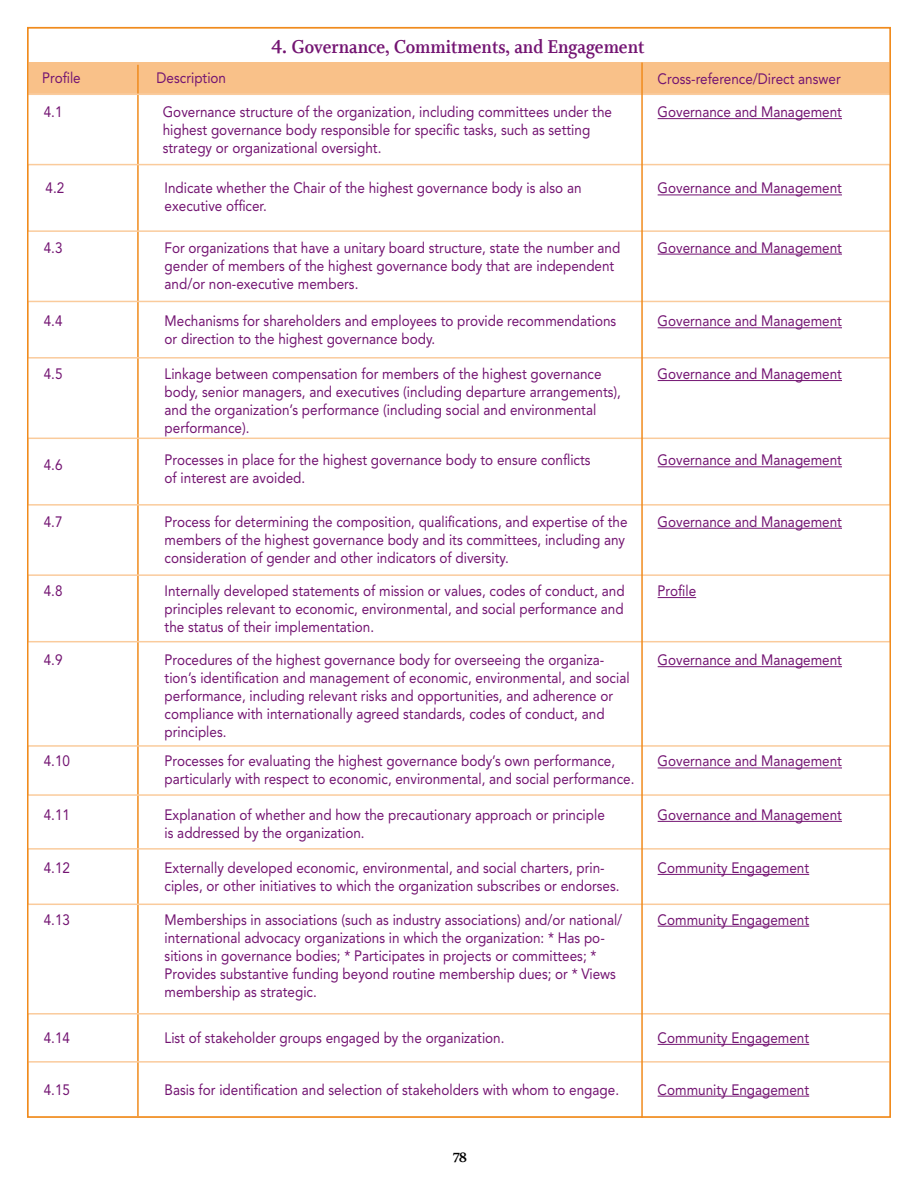
<style>
.page{position:relative;width:918px;height:1188px;background:#fff}
.page>*{position:absolute;margin:0;border:0;box-sizing:border-box;transform-origin:0 0}
.t1{font:21px "Whitman Bold LF";color:#731472}
.t2{font:15px/18px "Avenir";color:#731472;scale:.9 1}
.t3{font:15px "Whitman Bold LF";color:#000}
</style>
<div class="page">
<div style="left:27px;top:62px;width:863px;height:33px;background:#f9c189"></div>
<hr style="left:137px;top:65px;width:2px;height:1053px;background:#f08b1d">
<div style="left:27px;top:27px;width:864px;height:68px;border:2px solid #facb9c"></div>
<div style="left:27px;top:164px;width:864px;height:68px;border:2px solid #facb9c"></div>
<div style="left:27px;top:301px;width:864px;height:58px;border:2px solid #facb9c"></div>
<div style="left:27px;top:438px;width:864px;height:68px;border:2px solid #facb9c"></div>
<div style="left:27px;top:574px;width:864px;height:68px;border:2px solid #facb9c"></div>
<div style="left:27px;top:745px;width:864px;height:51px;border:2px solid #facb9c"></div>
<div style="left:27px;top:848px;width:864px;height:57px;border:2px solid #facb9c"></div>
<div style="left:27px;top:1013px;width:864px;height:105px;border:2px solid #facb9c"></div>
<div style="left:27px;top:1061px;width:864px;height:57px;border:2px solid #facb9c"></div>
<hr style="left:641px;top:63px;width:2px;height:1055px;background:#f08b1d">
<hr style="left:658px;top:874px;width:151px;height:1px;background:#731472">
<hr style="left:658px;top:821px;width:184px;height:1px;background:#731472">
<hr style="left:658px;top:768px;width:184px;height:1px;background:#731472">
<hr style="left:658px;top:666px;width:184px;height:1px;background:#731472">
<hr style="left:658px;top:528px;width:184px;height:1px;background:#731472">
<hr style="left:658px;top:466px;width:184px;height:1px;background:#731472">
<hr style="left:658px;top:380px;width:184px;height:1px;background:#731472">
<hr style="left:658px;top:327px;width:184px;height:1px;background:#731472">
<hr style="left:658px;top:254px;width:184px;height:1px;background:#731472">
<hr style="left:658px;top:195px;width:184px;height:1px;background:#731472">
<hr style="left:658px;top:118px;width:184px;height:1px;background:#731472">
<hr style="left:658px;top:597px;width:38px;height:1px;background:#731472">
<hr style="left:658px;top:926px;width:151px;height:1px;background:#731472">
<hr style="left:658px;top:1044px;width:151px;height:1px;background:#731472">
<hr style="left:658px;top:1096px;width:151px;height:1px;background:#731472">
<p class="t2" style="left:42px;top:69px;width:44px">Profile</p>
<p class="t2" style="left:157px;top:69px;width:79px">Description</p>
<h1 class="t1" style="left:271px;top:35px;width:375px">4. Governance, Commitments, and Engagement</h1>
<p class="t2" style="left:44px;top:103px;width:22px">4.1</p>
<p class="t2" style="left:163px;top:103px;width:501px">Governance structure of the organization, including committees under the highest governance body responsible for specific tasks, such as setting strategy or organizational oversight.</p>
<p class="t2" style="left:46px;top:179px;width:22px">4.2</p>
<p class="t2" style="left:165px;top:179px;width:465px">Indicate whether the Chair of the highest governance body is also an executive officer.</p>
<p class="t2" style="left:44px;top:239px;width:22px">4.3</p>
<p class="t2" style="left:165px;top:239px;width:508px">For organizations that have a unitary board structure, state the number and gender of members of the highest governance body that are independent and/or non-executive members.</p>
<p class="t2" style="left:44px;top:312px;width:22px">4.4</p>
<p class="t2" style="left:165px;top:312px;width:503px">Mechanisms for shareholders and employees to provide recommendations or direction to the highest governance body.</p>
<p class="t2" style="left:44px;top:365px;width:22px">4.5</p>
<p class="t2" style="left:165px;top:365px;width:509px">Linkage between compensation for members of the highest governance body, senior managers, and executives (including departure arrangements), and the organization’s performance (including social and environmental performance).</p>
<p class="t2" style="left:44px;top:456px;width:22px">4.6</p>
<p class="t2" style="left:165px;top:451px;width:475px">Processes in place for the highest governance body to ensure conflicts of interest are avoided.</p>
<p class="t2" style="left:44px;top:513px;width:22px">4.7</p>
<p class="t2" style="left:165px;top:513px;width:516px">Process for determining the composition, qualifications, and expertise of the members of the highest governance body and its committees, including any consideration of gender and other indicators of diversity.</p>
<p class="t2" style="left:44px;top:582px;width:22px">4.8</p>
<p class="t2" style="left:165px;top:582px;width:513px;text-align:justify">Internally developed statements of mission or values, codes of conduct, and principles relevant to economic, environmental, and social performance and the status of their implementation.</p>
<p class="t2" style="left:44px;top:651px;width:22px">4.9</p>
<p class="t2" style="left:165px;top:651px;width:518px">Procedures of the highest governance body for overseeing the organiza&shy;tion’s identification and management of economic, environmental, and social performance, including relevant risks and opportunities, and adherence or compliance with internationally agreed standards, codes of conduct, and principles.</p>
<p class="t2" style="left:44px;top:752px;width:31px">4.10</p>
<p class="t2" style="left:165px;top:752px;width:524px">Processes for evaluating the highest governance body’s own performance, particularly with respect to economic, environmental, and social performance.</p>
<p class="t2" style="left:44px;top:806px;width:31px">4.11</p>
<p class="t2" style="left:165px;top:806px;width:491px">Explanation of whether and how the precautionary approach or principle is addressed by the organization.</p>
<p class="t2" style="left:44px;top:859px;width:31px">4.12</p>
<p class="t2" style="left:165px;top:859px;width:507px">Externally developed economic, environmental, and social charters, prin&shy;ciples, or other initiatives to which the organization subscribes or endorses.</p>
<p class="t2" style="left:44px;top:911px;width:31px">4.13</p>
<p class="t2" style="left:165px;top:911px;width:510px">Memberships in associations (such as industry associations) and/or national/ international advocacy organizations in which the organization: * Has po&shy;sitions in governance bodies; * Participates in projects or committees; * Provides substantive funding beyond routine membership dues; or * Views membership as strategic.</p>
<p class="t2" style="left:44px;top:1029px;width:31px">4.14</p>
<p class="t2" style="left:165px;top:1029px;width:379px">List of stakeholder groups engaged by the organization.</p>
<p class="t2" style="left:44px;top:1081px;width:31px">4.15</p>
<p class="t2" style="left:165px;top:1081px;width:507px">Basis for identification and selection of stakeholders with whom to engage.</p>
<p class="t2" style="left:658px;top:70px;width:205px">Cross-reference/Direct answer</p>
<p class="t2" style="left:658px;top:103px;width:206px">Governance and Management</p>
<p class="t2" style="left:658px;top:179px;width:206px">Governance and Management</p>
<p class="t2" style="left:658px;top:239px;width:206px">Governance and Management</p>
<p class="t2" style="left:658px;top:312px;width:206px">Governance and Management</p>
<p class="t2" style="left:658px;top:365px;width:206px">Governance and Management</p>
<p class="t2" style="left:658px;top:451px;width:206px">Governance and Management</p>
<p class="t2" style="left:658px;top:513px;width:206px">Governance and Management</p>
<p class="t2" style="left:658px;top:582px;width:44px">Profile</p>
<p class="t2" style="left:658px;top:651px;width:206px">Governance and Management</p>
<p class="t2" style="left:658px;top:752px;width:206px">Governance and Management</p>
<p class="t2" style="left:658px;top:806px;width:206px">Governance and Management</p>
<p class="t2" style="left:658px;top:859px;width:170px">Community Engagement</p>
<p class="t2" style="left:658px;top:911px;width:170px">Community Engagement</p>
<p class="t2" style="left:658px;top:1029px;width:170px">Community Engagement</p>
<p class="t2" style="left:658px;top:1081px;width:170px">Community Engagement</p>
<p class="t3" style="left:453px;top:1150px;width:16px">78</p>
</div>
